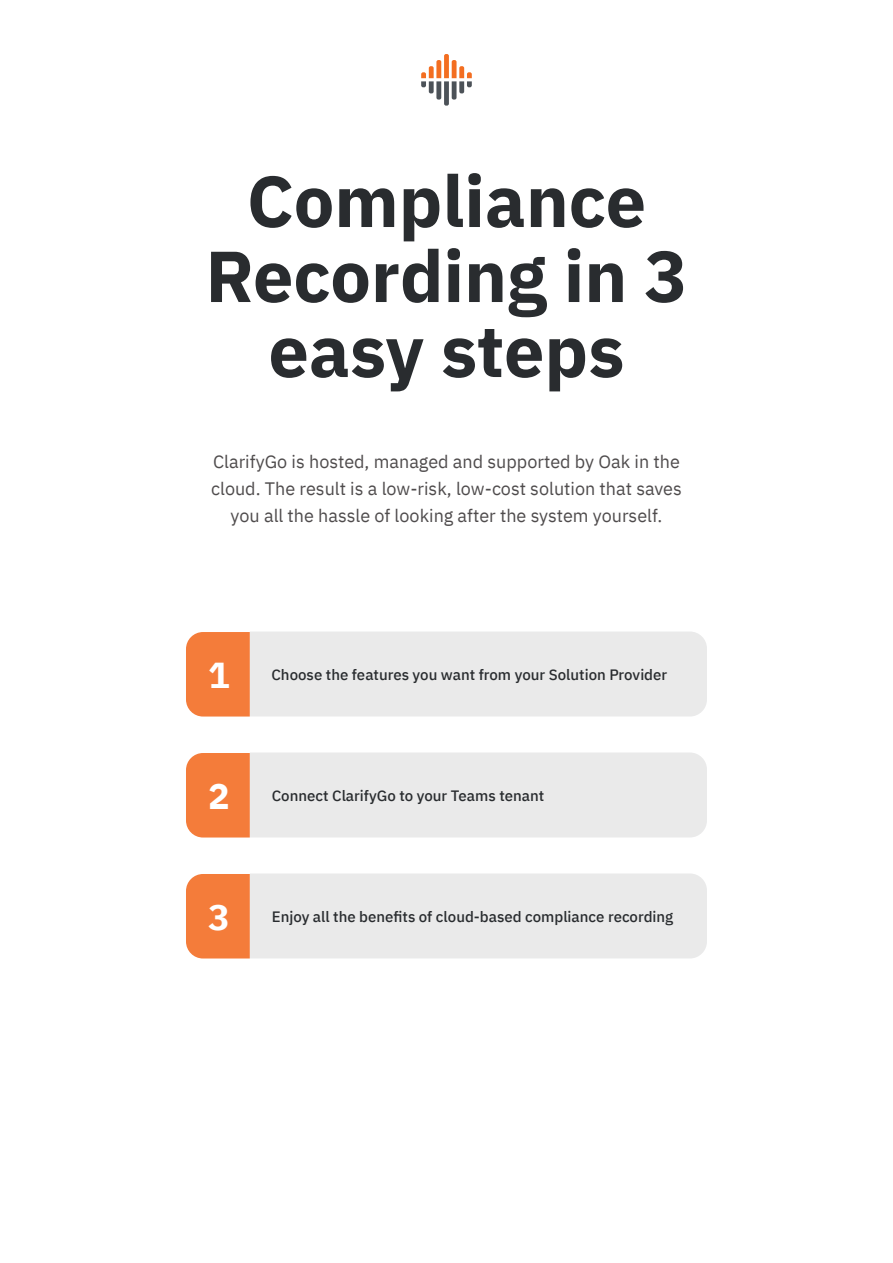
<style>
.page{position:relative;width:893px;height:1263px;background:#fff}
.page>*{position:absolute;margin:0;border:0;box-sizing:border-box;transform-origin:0 0}
.t1{font:700 72px/75px "IBM Plex Sans";color:#292c2f;text-align:center}
.t2{font:700 36px "IBM Plex Sans";color:#fff}
.t3{font:18px/27px "IBM Plex Sans";color:#231f20;text-align:center}
.t4{font:500 15px "IBM Plex Sans";color:#292c2f}
</style>
<div class="page">
<svg style="left:186px;top:631px;width:521px;height:85px;background:#ebddd5"></svg>
<svg style="left:186px;top:752px;width:521px;height:85px;background:#ebddd5"></svg>
<svg style="left:186px;top:873px;width:521px;height:85px;background:#ebddd5"></svg>
<svg style="left:421px;top:54px;width:51px;height:52px"></svg>
<p class="t1" style="left:206px;top:158px;width:483px">Compliance<br>Recording in 3 easy steps</p>
<p class="t3" style="left:211px;top:447px;width:472px">ClarifyGo is hosted, managed and supported by Oak in the cloud. The result is a low-risk, low-cost solution that saves you all the hassle of looking after the system yourself.</p>
<p class="t2" style="left:208px;top:647px;width:23px">1</p>
<p class="t2" style="left:208px;top:768px;width:23px">2</p>
<p class="t2" style="left:208px;top:889px;width:23px">3</p>
<p class="t4" style="left:271px;top:663px;width:397px">Choose the features you want from your Solution Provider</p>
<p class="t4" style="left:272px;top:784px;width:274px">Connect ClarifyGo to your Teams tenant</p>
<p class="t4" style="left:272px;top:905px;width:403px">Enjoy all the benefits of cloud-based compliance recording</p>
</div>
